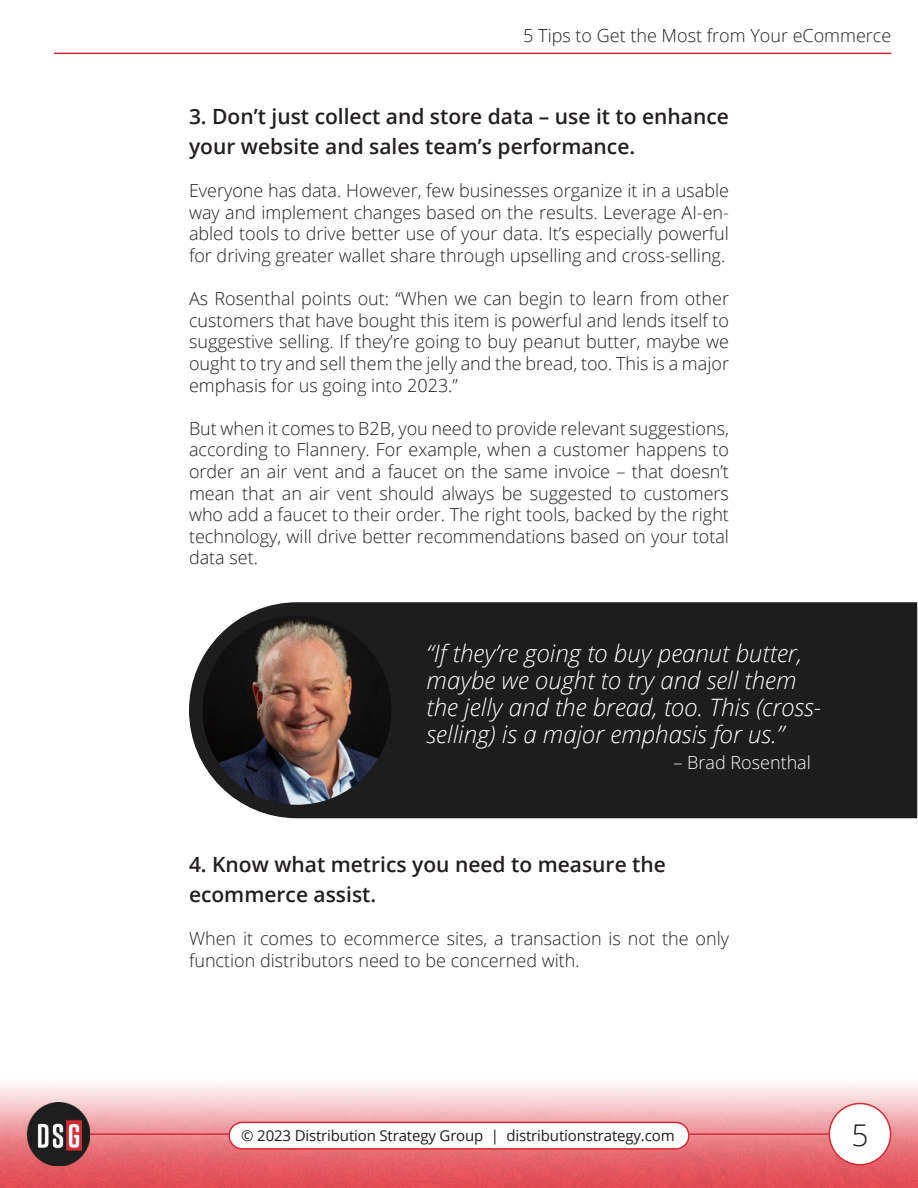
<style>
.page{position:relative;width:918px;height:1188px;background:#fff}
.page>*{position:absolute;margin:0;border:0;box-sizing:border-box;transform-origin:0 0}
.t1{font:300 30px "Open Sans";color:#1c1d1c}
.t2{font:italic 300 24px/27px "Open Sans";color:#fff}
.t3{font:600 21px/30px "Open Sans";color:#231f20}
.t4{font:300 18px/21.6px "Open Sans";color:#231f20;text-align:justify}
.t5{font:300 18px "Open Sans";color:#fff}
.t6{font:15px "Open Sans";letter-spacing:-.01em;color:#1c1d1c}
</style>
<div class="page">
<img style="left:0;top:1085px;width:918px;height:102px">
<div style="left:829px;top:1104px;width:62px;height:61px;background:#fff;border-radius:50%"></div>
<div style="left:829px;top:1103px;width:62px;height:62px;border:2px solid #d32b36;border-radius:50%"></div>
<hr style="left:54px;top:53px;width:837px;height:1px;background:#d32b36">
<hr style="left:90px;top:1133px;width:739px;height:2px;background:#d32b36">
<img style="left:27px;top:1103px;width:63px;height:63px">
<div style="left:229px;top:1122px;width:460px;height:27px;background:#fff;border-radius:13px"></div>
<div style="left:228px;top:1122px;width:462px;height:28px;border:2px solid #d32b36;border-radius:13px"></div>
<div style="left:189px;top:602px;width:728px;height:216px;background:#1c1d1c"></div>
<img style="left:202px;top:616px;width:190px;height:189px;border-radius:94px">
<p class="t4" style="left:523px;top:27px;width:370px">5 Tips to Get the Most from Your eCommerce</p>
<p class="t3" style="left:189px;top:104px;width:541px">3. Don’t just collect and store data – use it to enhance your website and sales team’s performance.</p>
<p class="t4" style="left:189px;top:182px;width:542px">Everyone has data. However, few businesses organize it in a usable way and implement changes based on the results. Leverage AI-en&shy;abled tools to drive better use of your data. It’s especially powerful for driving greater wallet share through upselling and cross-selling.</p>
<p class="t4" style="left:189px;top:290px;width:542px">As Rosenthal points out: “When we can begin to learn from other customers that have bought this item is powerful and lends itself to suggestive selling. If they’re going to buy peanut butter, maybe we ought to try and sell them the jelly and the bread, too. This is a major emphasis for us going into 2023.”</p>
<p class="t4" style="left:189px;top:419px;width:542px">But when it comes to B2B, you need to provide relevant suggestions, according to Flannery. For example, when a customer happens to order an air vent and a faucet on the same invoice – that doesn’t mean that an air vent should always be suggested to customers who add a faucet to their order. The right tools, backed by the right technology, will drive better recommendations based on your total data set.</p>
<h2 class="t2" style="left:427px;top:643px;width:396px">“If they’re going to buy peanut butter, maybe we ought to try and sell them the jelly and the bread, too. This (cross&shy;selling) is a major emphasis for us.”</h2>
<p class="t5" style="left:674px;top:755px;width:139px">– Brad Rosenthal</p>
<p class="t3" style="left:189px;top:852px;width:478px">4. Know what metrics you need to measure the ecommerce assist.</p>
<p class="t4" style="left:189px;top:930px;width:542px">When it comes to ecommerce sites, a transaction is not the only function distributors need to be concerned with.</p>
<p class="t6" style="left:241px;top:1130px;width:435px">© 2023 Distribution Strategy Group | distributionstrategy.com</p>
<h1 class="t1" style="left:851px;top:1123px;width:19px">5</h1>
</div>
